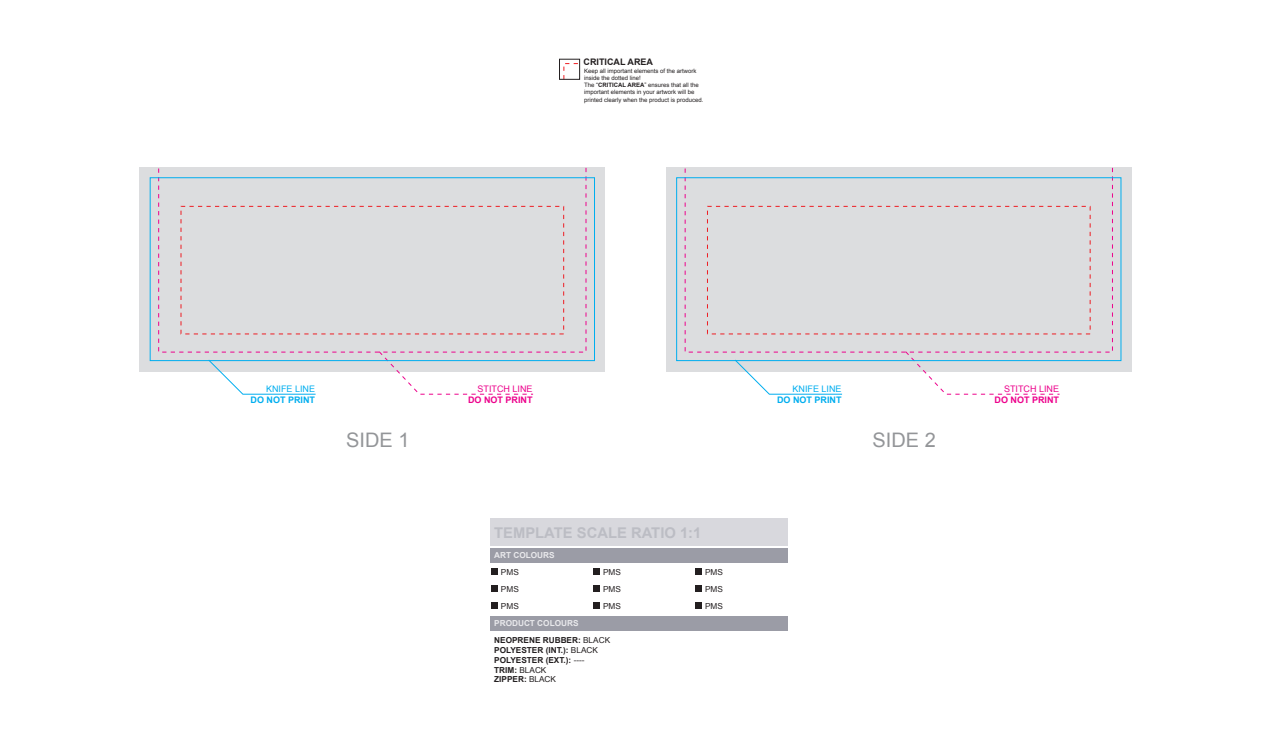
<style>
.page{position:relative;width:1278px;height:746px;background:#fff}
.page>*{position:absolute;margin:0;border:0;box-sizing:border-box;transform-origin:0 0}
.t1{font:20.02px "Arial";color:#939598}
.t2{font:700 14.77px "Arial";color:#bcbdc4}
.t3{font:9px "Arial";color:#ed028c}
.t4{font:700 9px "Arial";color:#ed028c}
.t5{font:700 9px "Arial";color:#00aeef}
.t6{font:9px "Arial";color:#00aeef}
.t7{font:700 9px "Arial";color:#231f20}
.t8{font:700 8.25px/9.9px "Arial";color:#231f20}
.t9{font:8.25px "Arial";color:#231f20}
.t10{font:700 8.25px "Arial";color:#e9e9ec}
.t11{font:6px/7.2px "Arial";color:#231f20}
.s1{font-weight:700}
.s2{color:#e9e9ec}
.s3{font-weight:400}
</style>
<div class="page">
<div style="left:140px;top:167px;width:465px;height:204px;background:#dcdddf"></div>
<div style="left:666px;top:167px;width:466px;height:204px;background:#dcdddf"></div>
<div style="left:490px;top:548px;width:298px;height:14px;background:#9b9ca6"></div>
<div style="left:490px;top:518px;width:298px;height:27px;background:#d8d8dd"></div>
<div style="left:491px;top:568px;width:7px;height:7px;background:#231f20"></div>
<div style="left:593px;top:568px;width:7px;height:7px;background:#231f20"></div>
<div style="left:695px;top:568px;width:7px;height:7px;background:#231f20"></div>
<div style="left:491px;top:585px;width:7px;height:7px;background:#231f20"></div>
<div style="left:593px;top:585px;width:7px;height:7px;background:#231f20"></div>
<div style="left:695px;top:585px;width:7px;height:7px;background:#231f20"></div>
<div style="left:491px;top:602px;width:7px;height:7px;background:#231f20"></div>
<div style="left:593px;top:602px;width:7px;height:7px;background:#231f20"></div>
<div style="left:695px;top:602px;width:7px;height:7px;background:#231f20"></div>
<div style="left:490px;top:616px;width:298px;height:14px;background:#9b9ca6"></div>
<svg style="left:378px;top:352px;width:156px;height:43px"></svg>
<svg style="left:208px;top:361px;width:108px;height:34px"></svg>
<div style="left:150px;top:177px;width:445px;height:184px;border:1px solid #00aeef"></div>
<svg style="left:905px;top:352px;width:155px;height:43px"></svg>
<svg style="left:734px;top:361px;width:109px;height:34px"></svg>
<div style="left:676px;top:177px;width:445px;height:184px;border:1px solid #00aeef"></div>
<svg style="left:563px;top:63px;width:15px;height:15px"></svg>
<div style="left:559px;top:59px;width:21px;height:21px;border:1px solid #231f20"></div>
<h3 class="t7" style="left:584px;top:55px;width:71px">CRITICAL AREA</h3>
<p class="t11" style="left:584px;top:67px;width:121px">Keep all important elements of the artwork inside the dotted line!<br>The “<span class="s1">CRITICAL AREA</span>” ensures that all the important elements in your artwork will be printed clearly when the product is produced.</p>
<h3 class="t6" style="left:266px;top:383px;width:51px">KNIFE LINE</h3>
<h3 class="t5" style="left:251px;top:393px;width:66px">DO NOT PRINT</h3>
<h3 class="t3" style="left:478px;top:383px;width:57px">STITCH LINE</h3>
<h3 class="t4" style="left:468px;top:393px;width:66px">DO NOT PRINT</h3>
<h3 class="t6" style="left:793px;top:383px;width:51px">KNIFE LINE</h3>
<h3 class="t5" style="left:777px;top:393px;width:66px">DO NOT PRINT</h3>
<h1 class="t1" style="left:346px;top:426px;width:65px">SIDE 1</h1>
<h1 class="t1" style="left:873px;top:426px;width:65px">SIDE 2</h1>
<h2 class="t2" style="left:494px;top:522px;width:209px">TEMPLATE SCALE RATIO 1:1</h2>
<h3 class="t10" style="left:494px;top:549px;width:62px">ART COLOURS</h3>
<h3 class="t9" style="left:501px;top:566px;width:19px">PMS</h3>
<h3 class="t9" style="left:603px;top:566px;width:19px">PMS</h3>
<h3 class="t9" style="left:705px;top:566px;width:19px">PMS</h3>
<h3 class="t9" style="left:501px;top:583px;width:19px">PMS</h3>
<h3 class="t9" style="left:603px;top:583px;width:19px">PMS</h3>
<h3 class="t9" style="left:705px;top:583px;width:19px">PMS</h3>
<h3 class="t9" style="left:501px;top:600px;width:19px">PMS</h3>
<h3 class="t9" style="left:603px;top:600px;width:19px">PMS</h3>
<h3 class="t9" style="left:705px;top:600px;width:19px">PMS</h3>
<h3 class="t8" style="left:494px;top:615px;width:117px;line-height:16.6px"><span class="s2">PRODUCT COLOURS<br></span>NEOPRENE RUBBER: <span class="s3">BLACK</span></h3>
<h3 class="t8" style="left:494px;top:645px;width:105px">POLYESTER (INT.): <span class="s3">BLACK<br></span>POLYESTER (EXT.): <span class="s3">----<br></span>TRIM: <span class="s3">BLACK<br></span>ZIPPER: <span class="s3">BLACK</span></h3>
<h3 class="t3" style="left:1004px;top:383px;width:57px">STITCH LINE</h3>
<h3 class="t4" style="left:995px;top:393px;width:66px">DO NOT PRINT</h3>
</div>
